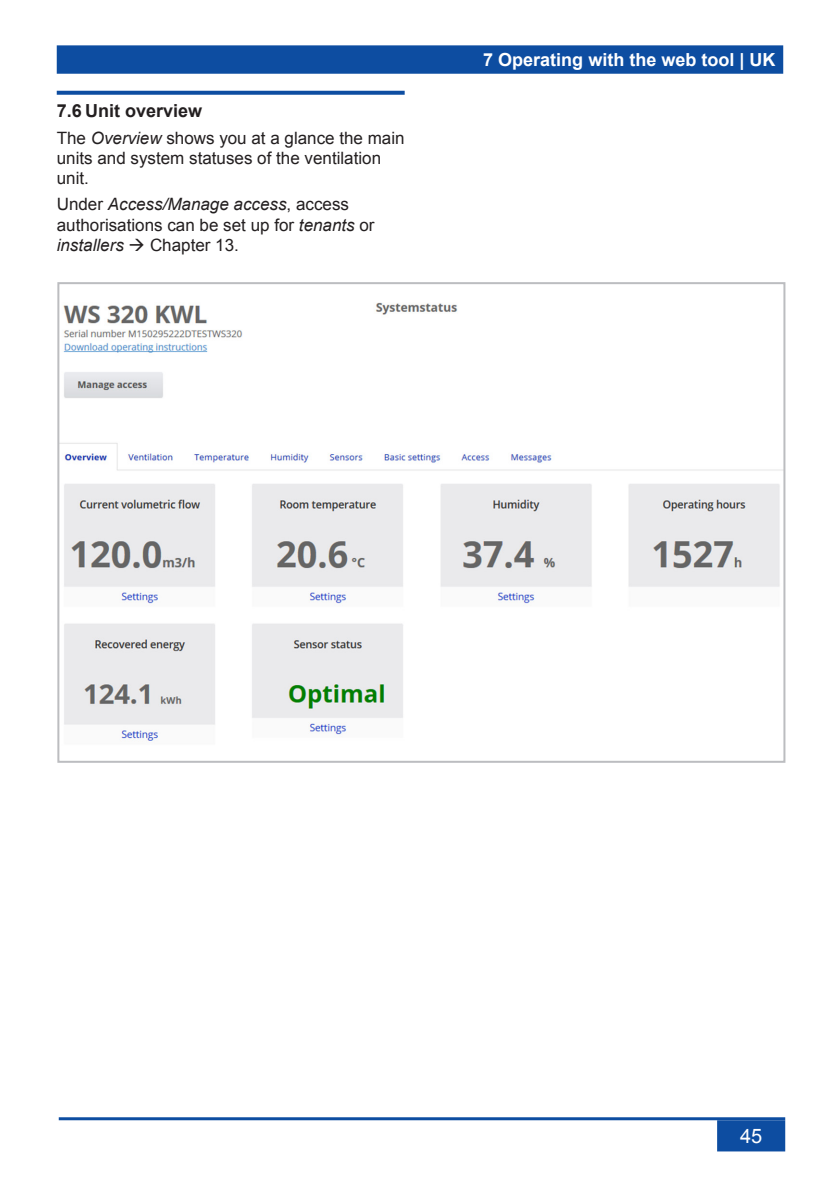
<style>
.page{position:relative;width:840px;height:1191px;background:#fff}
.page>*{position:absolute;margin:0;border:0;box-sizing:border-box;transform-origin:0 0}
.t1{font:20px "Arial";color:#fff}
.t2{font:700 18px "Arial";color:#fff}
.t3{font:700 18px "Arial";color:#231f20}
.t4{font:17px/20.4px "Arial";color:#231f20}
.s1{font-style:italic}
</style>
<div class="page">
<div style="left:58px;top:46px;width:723px;height:27px;background:#0d4da1"></div>
<div style="left:57px;top:45px;width:725px;height:29px;border:2px solid #0d4da1"></div>
<hr style="left:59px;top:1117px;width:725px;height:3px;background:#0d4da1">
<div style="left:717px;top:1121px;width:66px;height:29px;background:#0d4da1"></div>
<div style="left:716px;top:1120px;width:68px;height:31px;border:2px solid #0d4da1"></div>
<svg style="left:57px;top:91px;width:347px;height:4px"></svg>
<img style="left:60px;top:302px;width:722px;height:439px">
<div style="left:57px;top:282px;width:728px;height:481px;border:2px solid #bcbdc0"></div>
<p class="t3" style="left:57px;top:99px;width:147px">7.6 Unit overview</p>
<p class="t4" style="left:57px;top:127px;width:349px">The <span class="s1">Overview</span> shows you at a glance the main units and system statuses of the ventilation unit.</p>
<p class="t4" style="left:57px;top:194px;width:319px">Under <span class="s1">Access/Manage access</span>, access authorisations can be set up for <span class="s1">tenants</span> or <span class="s1">installers</span> → Chapter 13.</p>
<p class="t2" style="left:483px;top:48px;width:294px">7 Operating with the web tool | UK</p>
<p class="t1" style="left:739px;top:1123px;width:24px">45</p>
</div>
